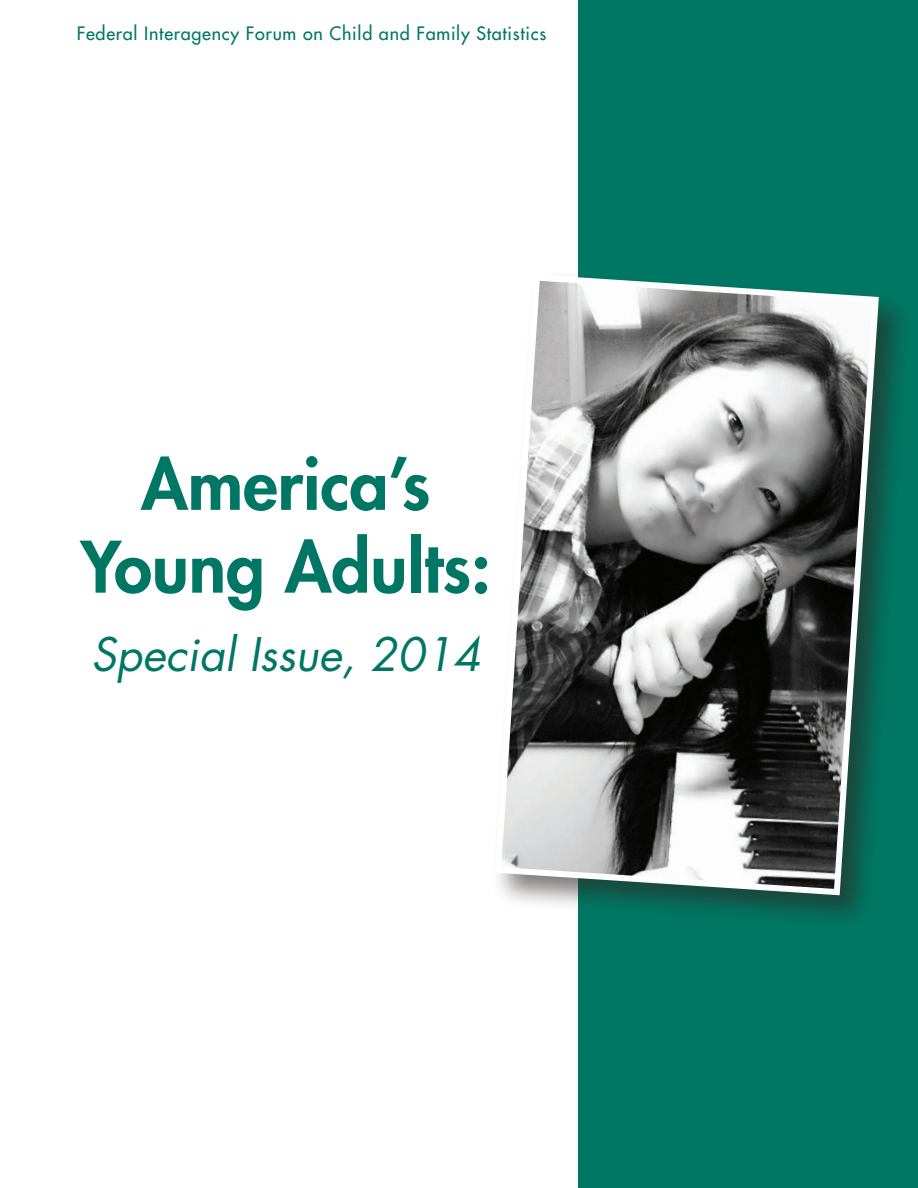
<style>
.page{position:relative;width:918px;height:1188px;background:#fff}
.page>*{position:absolute;margin:0;border:0;box-sizing:border-box;transform-origin:0 0}
.t1{font:800 69px/82.8px "Futura";color:#007764;text-align:center}
.t2{font:italic 45px "Futura";color:#007764}
.t3{font:18px "Futura";letter-spacing:.04em;color:#007764}
</style>
<div class="page">
<div style="left:578px;top:0;width:340px;height:1188px;background:#007764"></div>
<div style="left:490px;top:270px;width:423px;height:660px;background:#2c2823;opacity:.6"></div>
<svg style="left:492px;top:271px;width:390px;height:627px;background:#818987"></svg>
<p class="t3" style="left:77px;top:22px;width:471px">Federal Interagency Forum on Child and Family Statistics</p>
<h1 class="t1" style="left:81px;top:443px;width:412px">America’s<br>Young Adults:</h1>
<h2 class="t2" style="left:91px;top:625px;width:391px">Special Issue, 2014</h2>
</div>
